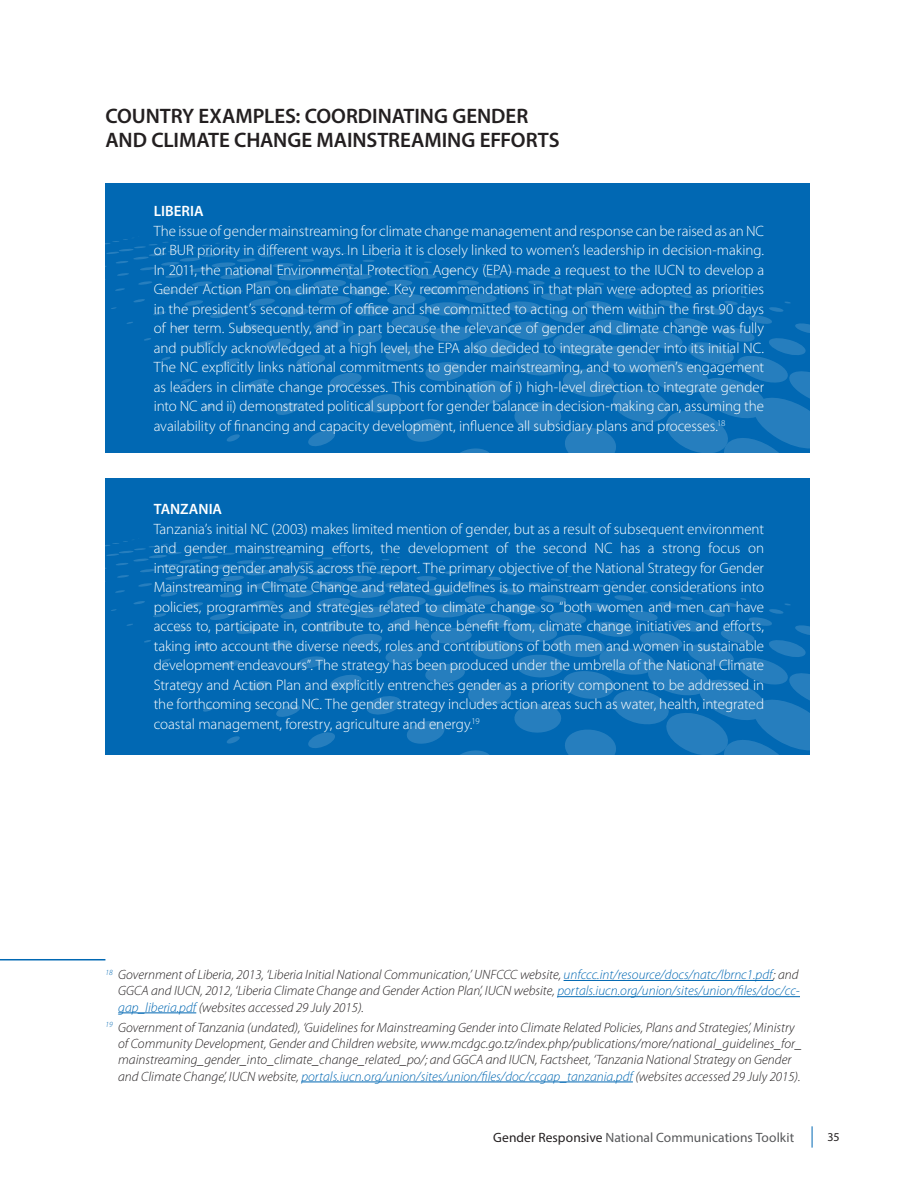
<style>
.page{position:relative;width:918px;height:1188px;background:#fff}
.page>*{position:absolute;margin:0;border:0;box-sizing:border-box;transform-origin:0 0}
.OVERSKRIVT_3{font:600 21px/24px "Myriad Pro";letter-spacing:-.005em;color:#231f20}
.brødtekst{font:300 15px/19.5px "Myriad Pro";letter-spacing:-.005em;color:#fff;text-align:justify}
.brødtekst-2{font:600 15px "Myriad Pro";letter-spacing:-.005em;color:#fff}
.billed_tekster{font:italic 300 13.5px/16.2px "Myriad Pro";color:#231f20;text-align:justify}
.t1{font:13.5px "Myriad Pro";letter-spacing:.005em;color:#57585a}
.t2{font:12px "Myriad Pro";color:#231f20}
.s1{color:#0168b3}
.s2{color:#231f20}
</style>
<div class="page">
<svg style="left:812px;top:1126px;width:1px;height:22px"></svg>
<hr style="left:0;top:959px;width:105px;height:1px;background:#0168b3">
<hr style="left:564px;top:980px;width:209px;height:1px;background:#0168b3">
<hr style="left:557px;top:996px;width:243px;height:1px;background:#0168b3">
<hr style="left:118px;top:1013px;width:78px;height:1px;background:#0168b3">
<hr style="left:301px;top:1082px;width:332px;height:1px;background:#0168b3">
<div style="left:105px;top:479px;width:705px;height:276px;background:#0168b3"></div>
<svg style="left:747px;top:603px;width:63px;height:152px"></svg>
<svg style="left:460px;top:598px;width:287px;height:157px"></svg>
<svg style="left:659px;top:592px;width:44px;height:153px"></svg>
<svg style="left:308px;top:587px;width:351px;height:162px"></svg>
<svg style="left:227px;top:581px;width:388px;height:163px"></svg>
<svg style="left:203px;top:576px;width:369px;height:136px"></svg>
<svg style="left:105px;top:539px;width:424px;height:146px"></svg>
<div style="left:105px;top:183px;width:705px;height:270px;background:#0168b3"></div>
<svg style="left:747px;top:301px;width:63px;height:152px"></svg>
<svg style="left:460px;top:296px;width:287px;height:157px"></svg>
<svg style="left:659px;top:291px;width:44px;height:152px"></svg>
<svg style="left:308px;top:285px;width:351px;height:162px"></svg>
<svg style="left:227px;top:279px;width:388px;height:163px"></svg>
<svg style="left:203px;top:274px;width:369px;height:136px"></svg>
<svg style="left:105px;top:239px;width:424px;height:144px"></svg>
<p class="OVERSKRIVT_3" style="left:106px;top:103px;width:456px">COUNTRY EXAMPLES: COORDINATING GENDER<br>AND CLIMATE CHANGE MAINSTREAMING EFFORTS</p>
<p class="brødtekst-2" style="left:154px;top:202px;width:52px">LIBERIA</p>
<p class="brødtekst" style="left:154px;top:221px;width:612px">The issue of gender mainstreaming for climate change management and response can be raised as an NC or BUR priority in different ways. In Liberia it is closely linked to women’s leadership in decision-making.<br>In 2011, the national Environmental Protection Agency (EPA) made a request to the IUCN to develop a Gender Action Plan on climate change. Key recommendations in that plan were adopted as priorities in the president’s second term of office and she committed to acting on them within the first 90 days of her term. Subsequently, and in part because the relevance of gender and climate change was fully and publicly acknowledged at a high level, the EPA also decided to integrate gender into its initial NC.<br>The NC explicitly links national commitments to gender mainstreaming, and to women’s engagement as leaders in climate change processes. This combination of i) high-level direction to integrate gender into NC and ii) demonstrated political support for gender balance in decision-making can, assuming the availability of financing and capacity development, influence all subsidiary plans and processes.<sup>18</sup></p>
<p class="brødtekst-2" style="left:154px;top:500px;width:70px">TANZANIA</p>
<p class="brødtekst" style="left:154px;top:519px;width:612px">Tanzania’s initial NC (2003) makes limited mention of gender, but as a result of subsequent environment and gender mainstreaming efforts, the development of the second NC has a strong focus on integrating gender analysis across the report. The primary objective of the National Strategy for Gender Mainstreaming in Climate Change and related guidelines is to mainstream gender considerations into policies, programmes and strategies related to climate change so “both women and men can have access to, participate in, contribute to, and hence benefit from, climate change initiatives and efforts, taking into account the diverse needs, roles and contributions of both men and women in sustainable development endeavours”. The strategy has been produced under the umbrella of the National Climate Strategy and Action Plan and explicitly entrenches gender as a priority component to be addressed in the forthcoming second NC. The gender strategy includes action areas such as water, health, integrated coastal management, forestry, agriculture and energy.<sup>19</sup></p>
<p class="billed_tekster" style="left:118px;top:967px;width:683px;text-indent:-13px"><sup>18</sup> Government of Liberia, 2013, ‘Liberia Initial National Communication,’ UNFCCC website, <span class="s1">unfccc.int/resource/docs/natc/lbrnc1.pdf</span>; and GGCA and IUCN, 2012, ‘Liberia Climate Change and Gender Action Plan’, IUCN website, <span class="s1">portals.iucn.org/union/sites/union/files/doc/cc&shy;gap_liberia.pdf</span> (websites accessed 29 July 2015).</p>
<p class="billed_tekster" style="left:118px;top:1020px;width:685px;text-align:left;text-indent:-13px"><sup>19</sup> Government of Tanzania (undated), ‘Guidelines for Mainstreaming Gender into Climate Related Policies, Plans and Strategies’, Ministry of Community Development, Gender and Children website, www.mcdgc.go.tz/index.php/publications/more/national_guidelines_for_ mainstreaming_gender_into_climate_change_related_po/; and GGCA and IUCN, Factsheet, ‘Tanzania National Strategy on Gender and Climate Change’, IUCN website, <span class="s1">portals.iucn.org/union/sites/union/files/doc/ccgap_tanzania.pdf</span> (websites accessed 29 July 2015).</p>
<p class="t1" style="left:493px;top:1129px;width:302px"><span class="s2">Gender Responsive</span> National Communications Toolkit</p>
<p class="t2" style="left:827px;top:1129px;width:14px">35</p>
</div>
